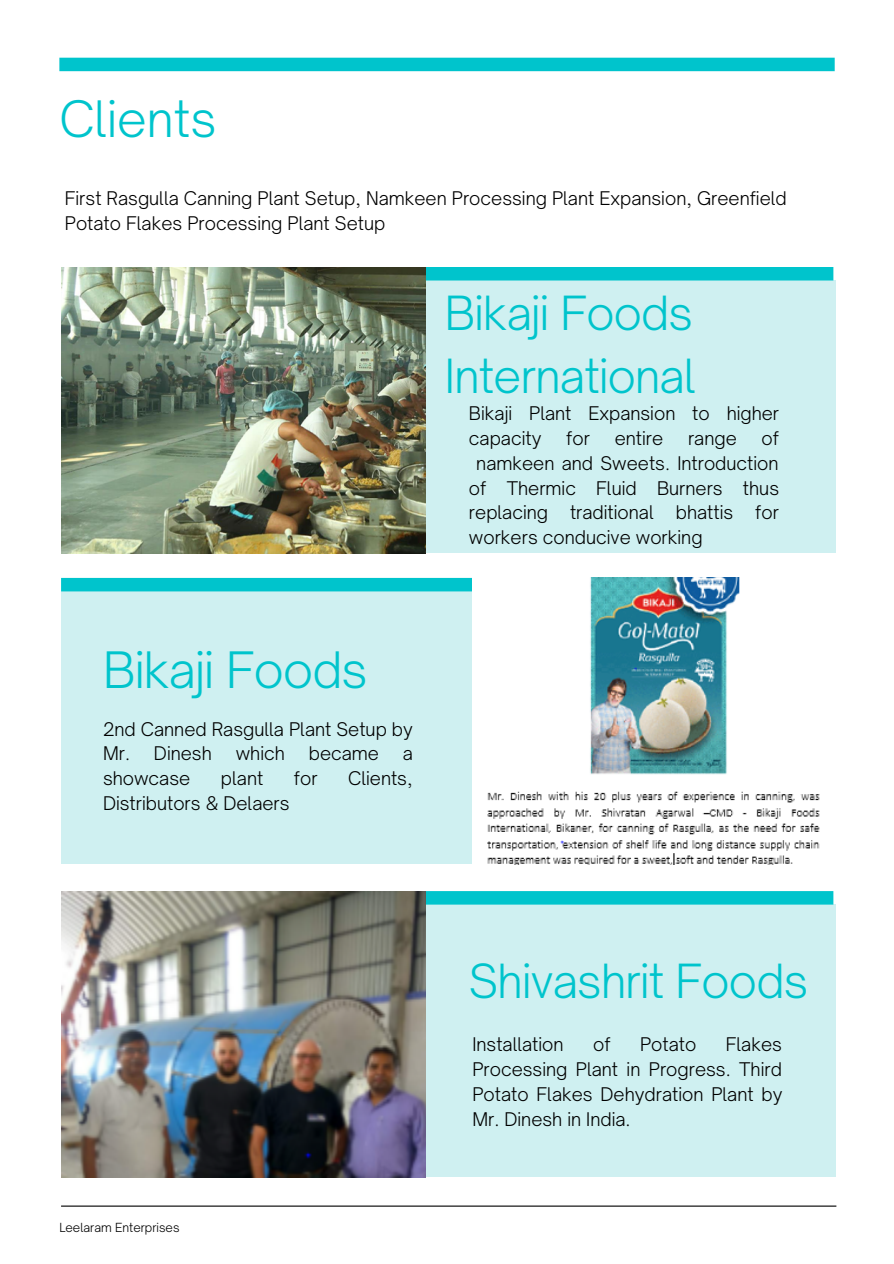
<style>
.page{position:relative;width:894px;height:1264px;background:#fff}
.page>*{position:absolute;margin:0;border:0;box-sizing:border-box;transform-origin:0 0}
.t1{font:300 48px "Open Sauce One";letter-spacing:-.015em;color:#00c4cc}
.t2{font:300 45px/63px "Open Sauce One";letter-spacing:-.015em;color:#00c4cc}
.t3{font:300 18px/24.8px "Open Sauce One";color:#000}
.t4{font:300 12px "Open Sauce One";color:#000}
</style>
<div class="page">
<div style="left:59px;top:58px;width:775px;height:13px;background:#00c4cc"></div>
<hr style="left:61px;top:1205px;width:775px;height:1px;background:#000">
<div style="left:61px;top:904px;width:774px;height:273px;background:#cff0f1"></div>
<div style="left:61px;top:591px;width:468px;height:273px;background:#cff0f1"></div>
<div style="left:61px;top:280px;width:774px;height:273px;background:#cff0f1"></div>
<div style="left:400px;top:891px;width:433px;height:13px;background:#00c4cc"></div>
<div style="left:61px;top:578px;width:468px;height:13px;background:#00c4cc"></div>
<div style="left:400px;top:267px;width:433px;height:13px;background:#00c4cc"></div>
<img style="left:61px;top:891px;width:364px;height:286px">
<img style="left:472px;top:578px;width:348px;height:286px">
<img style="left:61px;top:267px;width:364px;height:286px">
<h1 class="t1" style="left:59px;top:89px;width:159px">Clients</h1>
<p class="t3" style="left:65px;top:185px;width:723px">First Rasgulla Canning Plant Setup, Namkeen Processing Plant Expansion, Greenfield<br>Potato Flakes Processing Plant Setup</p>
<h2 class="t2" style="left:445px;top:281px;width:252px">Bikaji Foods<br>International</h2>
<h1 class="t1" style="left:103px;top:640px;width:266px">Bikaji Foods</h1>
<p class="t3" style="left:103px;top:716px;width:311px">2nd Canned Rasgulla Plant Setup by<br>Mr. Dinesh</p>
<p class="t3" style="left:236px;top:741px;width:51px">which</p>
<p class="t3" style="left:309px;top:741px;width:72px">became</p>
<p class="t3" style="left:403px;top:741px;width:12px">a</p>
<p class="t3" style="left:103px;top:765px;width:89px">showcase</p>
<p class="t3" style="left:221px;top:765px;width:44px">plant</p>
<p class="t3" style="left:294px;top:765px;width:25px">for</p>
<p class="t3" style="left:348px;top:765px;width:66px">Clients,</p>
<p class="t3" style="left:103px;top:790px;width:188px">Distributors &amp; Delaers</p>
<p class="t3" style="left:469px;top:401px;width:311px">Bikaji Plant Expansion to higher capacity</p>
<p class="t3" style="left:566px;top:426px;width:25px">for</p>
<p class="t3" style="left:614px;top:426px;width:50px">entire</p>
<p class="t3" style="left:687px;top:426px;width:50px">range</p>
<p class="t3" style="left:761px;top:426px;width:19px">of</p>
<p class="t3" style="left:476px;top:450px;width:304px">namkeen and Sweets. Introduction</p>
<p class="t3" style="left:469px;top:475px;width:311px">of Thermic Fluid Burners thus</p>
<p class="t3" style="left:469px;top:500px;width:311px">replacing traditional bhattis for</p>
<p class="t3" style="left:469px;top:525px;width:235px">workers conducive working</p>
<p class="t4" style="left:59px;top:1220px;width:122px">Leelaram Enterprises</p>
<h2 class="t2" style="left:469px;top:949px;width:340px">Shivashrit Foods</h2>
<p class="t3" style="left:472px;top:1032px;width:93px">Installation</p>
<p class="t3" style="left:593px;top:1032px;width:19px">of</p>
<p class="t3" style="left:639px;top:1032px;width:58px">Potato</p>
<p class="t3" style="left:472px;top:1032px;width:311px;text-align:justify;text-indent:253px">Flakes Processing Plant in Progress. Third Potato Flakes Dehydration Plant by Mr. Dinesh in India.</p>
</div>
